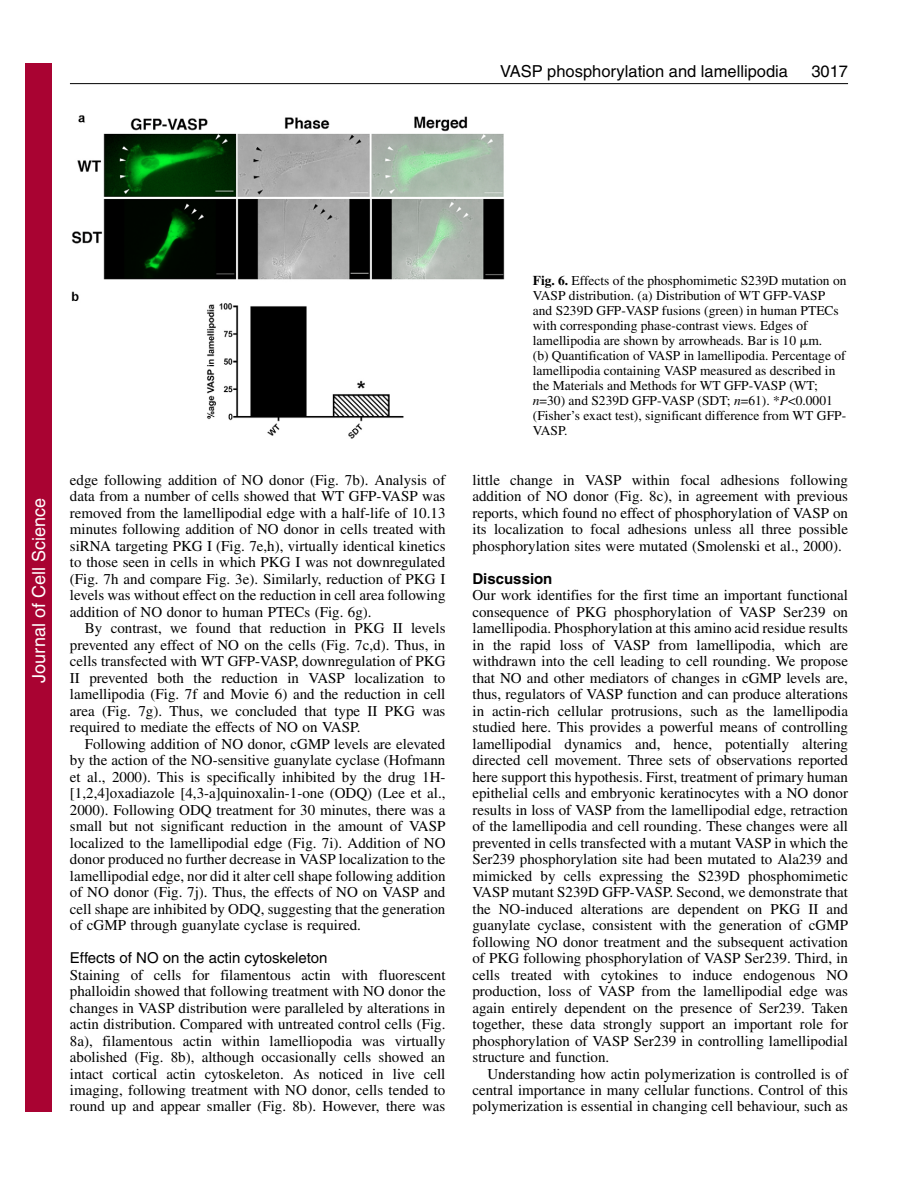
<style>
.page{position:relative;width:918px;height:1188px;background:#fff}
.page>*{position:absolute;margin:0;border:0;box-sizing:border-box;transform-origin:0 0}
.t1{font:18px "Helvetica";color:#fff}
.t2{font:16.5px "Helvetica";color:#000}
.t3{font:15px/16.5px "Times";color:#000;text-align:justify}
.t4{font:15px "Helvetica";color:#000}
.t5{font:700 15px "Helvetica";color:#000}
.t6{font:13.5px/15px "Times";color:#000}
.s1{font-weight:700}
.s2{font-family:"Mathematical Pi One"}
.s3{font-style:italic}
</style>
<div class="page">
<hr style="left:70px;top:83px;width:778px;height:1px;background:#000">
<img style="left:71px;top:115px;width:434px;height:324px">
<div style="left:26px;top:64px;width:26px;height:1048px;background:#a90332"></div>
<p class="t2" style="left:500px;top:65px;width:289px">VASP phosphorylation and lamellipodia</p>
<p class="t2" style="left:811px;top:65px;width:38px">3017</p>
<p class="t1" style="left:28px;top:683px;width:186px;rotate:-90deg">Journal of Cell Science</p>
<p class="t3" style="left:70px;top:473px;width:377px">edge following addition of NO donor (Fig. 7b). Analysis of data from a number of cells showed that WT GFP-VASP was removed from the lamellipodial edge with a half-life of 10.13 minutes following addition of NO donor in cells treated with siRNA targeting PKG I (Fig. 7e,h), virtually identical kinetics to those seen in cells in which PKG I was not downregulated (Fig. 7h and compare Fig. 3e). Similarly, reduction of PKG I levels was without effect on the reduction in cell area following addition of NO donor to human PTECs (Fig. 6g).</p>
<p class="t3" style="left:70px;top:621px;width:377px;text-indent:15px">By contrast, we found that reduction in PKG II levels prevented any effect of NO on the cells (Fig. 7c,d). Thus, in cells transfected with WT GFP-VASP, downregulation of PKG II prevented both the reduction in VASP localization to lamellipodia (Fig. 7f and Movie 6) and the reduction in cell area (Fig. 7g). Thus, we concluded that type II PKG was required to mediate the effects of NO on VASP.</p>
<p class="t3" style="left:70px;top:737px;width:377px;text-indent:15px">Following addition of NO donor, cGMP levels are elevated by the action of the NO-sensitive guanylate cyclase (Hofmann et al., 2000). This is specifically inhibited by the drug 1H-[1,2,4]oxadiazole [4,3-a]quinoxalin-1-one (ODQ) (Lee et al., 2000). Following ODQ treatment for 30 minutes, there was a small but not significant reduction in the amount of VASP localized to the lamellipodial edge (Fig. 7i). Addition of NO donor produced no further decrease in VASP localization to the lamellipodial edge, nor did it alter cell shape following addition of NO donor (Fig. 7j). Thus, the effects of NO on VASP and cell shape are inhibited by ODQ, suggesting that the generation of cGMP through guanylate cyclase is required.</p>
<p class="t4" style="left:70px;top:952px;width:259px">Effects of NO on the actin cytoskeleton</p>
<p class="t3" style="left:70px;top:968px;width:377px">Staining of cells for filamentous actin with fluorescent phalloidin showed that following treatment with NO donor the changes in VASP distribution were paralleled by alterations in actin distribution. Compared with untreated control cells (Fig.<br>8a), filamentous actin within lamelliopodia was virtually abolished (Fig. 8b), although occasionally cells showed an intact cortical actin cytoskeleton. As noticed in live cell imaging, following treatment with NO donor, cells tended to round up and appear smaller (Fig. 8b). However, there was</p>
<p class="t6" style="left:533px;top:275px;width:315px"><span class="s1">Fig. 6.</span> Effects of the phosphomimetic S239D mutation on VASP distribution. (a) Distribution of WT GFP-VASP and S239D GFP-VASP fusions (green) in human PTECs with corresponding phase-contrast views. Edges of lamellipodia are shown by arrowheads. Bar is 10 <span class="s2">-</span>m.<br>(b) Quantification of VASP in lamellipodia. Percentage of lamellipodia containing VASP measured as described in the Materials and Methods for WT GFP-VASP (WT; <span class="s3">n</span>=30) and S239D GFP-VASP (SDT; <span class="s3">n</span>=61). *<span class="s3">P</span>&lt;0.0001 (Fisher’s exact test), significant difference from WT GFP-VASP.</p>
<p class="t3" style="left:472px;top:473px;width:377px">little change in VASP within focal adhesions following addition of NO donor (Fig. 8c), in agreement with previous reports, which found no effect of phosphorylation of VASP on its localization to focal adhesions unless all three possible phosphorylation sites were mutated (Smolenski et al., 2000).</p>
<p class="t5" style="left:472px;top:573px;width:81px">Discussion</p>
<p class="t3" style="left:472px;top:588px;width:377px">Our work identifies for the first time an important functional consequence of PKG phosphorylation of VASP Ser239 on lamellipodia. Phosphorylation at this amino acid residue results in the rapid loss of VASP from lamellipodia, which are withdrawn into the cell leading to cell rounding. We propose that NO and other mediators of changes in cGMP levels are, thus, regulators of VASP function and can produce alterations in actin-rich cellular protrusions, such as the lamellipodia studied here. This provides a powerful means of controlling lamellipodial dynamics and, hence, potentially altering directed cell movement. Three sets of observations reported here support this hypothesis. First, treatment of primary human epithelial cells and embryonic keratinocytes with a NO donor results in loss of VASP from the lamellipodial edge, retraction of the lamellipodia and cell rounding. These changes were all prevented in cells transfected with a mutant VASP in which the Ser239 phosphorylation site had been mutated to Ala239 and mimicked by cells expressing the S239D phosphomimetic VASP mutant S239D GFP-VASP. Second, we demonstrate that the NO-induced alterations are dependent on PKG II and guanylate cyclase, consistent with the generation of cGMP following NO donor treatment and the subsequent activation of PKG following phosphorylation of VASP Ser239. Third, in cells treated with cytokines to induce endogenous NO production, loss of VASP from the lamellipodial edge was again entirely dependent on the presence of Ser239. Taken together, these data strongly support an important role for phosphorylation of VASP Ser239 in controlling lamellipodial structure and function.</p>
<p class="t3" style="left:472px;top:1067px;width:377px;text-indent:15px">Understanding how actin polymerization is controlled is of central importance in many cellular functions. Control of this polymerization is essential in changing cell behaviour, such as</p>
</div>
